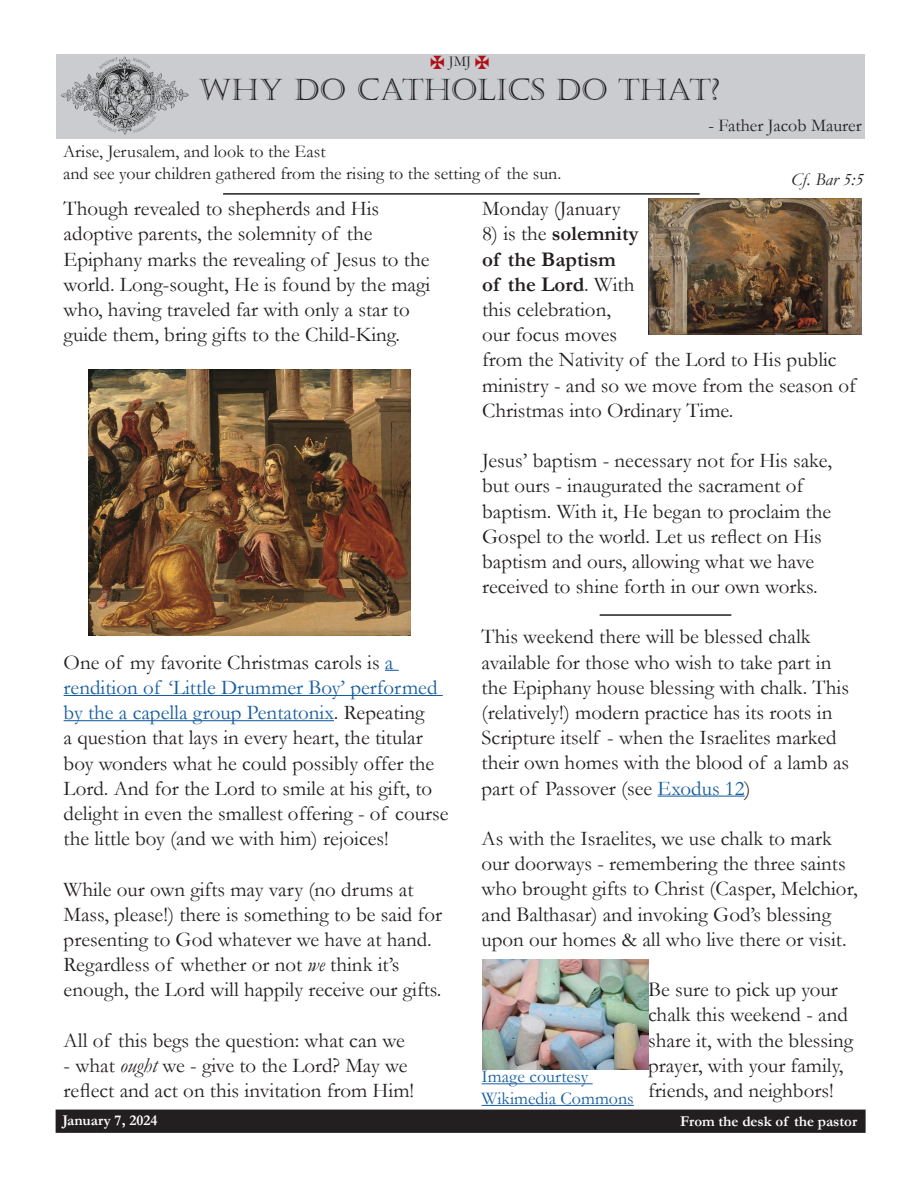
<style>
.page{position:relative;width:918px;height:1188px;background:#fff}
.page>*{position:absolute;margin:0;border:0;box-sizing:border-box;transform-origin:0 0}
.t1{font:30px "Castellar";color:#231f20}
.t2{font:21px/25.2px "Garamond";color:#231f20}
.t3{font:18px "Garamond";color:#231f20}
.t4{font:18px/21.6px "Garamond";color:#175d9e}
.t5{font:italic 18px "Garamond";color:#231f20}
.t6{font:700 15px "Garamond";color:#fff}
.t7{font:15px "Garamond";color:#231f20}
.s1{font-family:"liturgy";color:#b00d15}
.s2{font-weight:700}
.s3{color:#175d9e}
.s4{font-style:italic}
</style>
<div class="page">
<div style="left:56px;top:1110px;width:809px;height:22px;background:#231f20"></div>
<div style="left:56px;top:1110px;width:810px;height:23px;border:2px solid #231f20"></div>
<div style="left:56px;top:54px;width:809px;height:85px;background:#caccd0"></div>
<img style="left:61px;top:56px;width:128px;height:79px">
<hr style="left:658px;top:796px;width:87px;height:1px;background:#175d9e">
<svg style="left:385px;top:670px;width:14px;height:1px"></svg>
<hr style="left:64px;top:695px;width:379px;height:1px;background:#175d9e">
<hr style="left:64px;top:720px;width:270px;height:1px;background:#175d9e">
<hr style="left:600px;top:614px;width:131px;height:2px;background:#231f20">
<hr style="left:223px;top:193px;width:477px;height:2px;background:#231f20">
<hr style="left:482px;top:1083px;width:111px;height:1px;background:#175d9e">
<hr style="left:482px;top:1105px;width:152px;height:1px;background:#175d9e">
<img style="left:649px;top:198px;width:212px;height:137px">
<img style="left:89px;top:369px;width:322px;height:267px">
<img style="left:482px;top:959px;width:166px;height:111px">
<p class="t7" style="left:430px;top:52px;width:61px"><span class="s1">+</span> JMJ <span class="s1">+</span></p>
<p class="t1" style="left:198px;top:73px;width:523px">WHY DO CATHOLICS DO THAT?</p>
<p class="t3" style="left:708px;top:113px;width:155px">- Father Jacob Maurer</p>
<p class="t3" style="left:63px;top:139px;width:264px">Arise, Jerusalem, and look to the East</p>
<p class="t3" style="left:63px;top:161px;width:500px">and see your children gathered from the rising to the setting of the sun.</p>
<p class="t5" style="left:791px;top:167px;width:74px">Cf. Bar 5:5</p>
<p class="t2" style="left:482px;top:195px;width:140px">Monday (January</p>
<p class="t2" style="left:482px;top:221px;width:375px">8) is the <span class="s2">solemnity<br>of the Baptism<br>of the Lord</span>. With<br>this celebration,<br>our focus moves<br>from the Nativity of the Lord to His public ministry - and so we move from the season of<br>Christmas into Ordinary Time.</p>
<p class="t2" style="left:482px;top:447px;width:351px">Jesus’ baptism - necessary not for His sake, but ours - inaugurated the sacrament of baptism. With it, He began to proclaim the Gospel to the world. Let us reflect on His baptism and ours, allowing what we have received to shine forth in our own works.</p>
<p class="t2" style="left:482px;top:624px;width:369px">This weekend there will be blessed chalk available for those who wish to take part in the Epiphany house blessing with chalk. This (relatively!) modern practice has its roots in Scripture itself - when the Israelites marked their own homes with the blood of a lamb as part of Passover (see <span class="s3">Exodus 12</span>)</p>
<p class="t2" style="left:482px;top:825px;width:378px">As with the Israelites, we use chalk to mark our doorways - remembering the three saints who brought gifts to Christ (Casper, Melchior, and Balthasar) and invoking God’s blessing upon our homes &amp; all who live there or visit.</p>
<p class="t2" style="left:648px;top:976px;width:206px">Be sure to pick up your chalk this weekend - and share it, with the blessing prayer, with your family, friends, and neighbors!</p>
<p class="t2" style="left:64px;top:195px;width:368px">Though revealed to shepherds and His adoptive parents, the solemnity of the Epiphany marks the revealing of Jesus to the world. Long-sought, He is found by the magi who, having traveled far with only a star to guide them, bring gifts to the Child-King.</p>
<p class="t2" style="left:64px;top:649px;width:386px">One of my favorite Christmas carols is <span class="s3">a rendition of ‘Little Drummer Boy’ performed by the a capella group Pentatonix</span>. Repeating<br>a question that lays in every heart, the titular boy wonders what he could possibly offer the Lord. And for the Lord to smile at his gift, to delight in even the smallest offering - of course the little boy (and we with him) rejoices!</p>
<p class="t2" style="left:64px;top:876px;width:380px">While our own gifts may vary (no drums at Mass, please!) there is something to be said for presenting to God whatever we have at hand.<br>Regardless of whether or not <span class="s4">we</span> think it’s enough, the Lord will happily receive our gifts.</p>
<p class="t2" style="left:64px;top:1027px;width:343px">All of this begs the question: what can we</p>
<p class="t2" style="left:64px;top:1052px;width:352px">- what <span class="s4">ought</span> we - give to the Lord? May we reflect and act on this invitation from Him!</p>
<p class="t4" style="left:482px;top:1066px;width:154px">Image courtesy<br>Wikimedia Commons</p>
<p class="t6" style="left:62px;top:1111px;width:97px">January 7, 2024</p>
<p class="t6" style="left:680px;top:1111px;width:179px">From the desk of the pastor</p>
</div>
